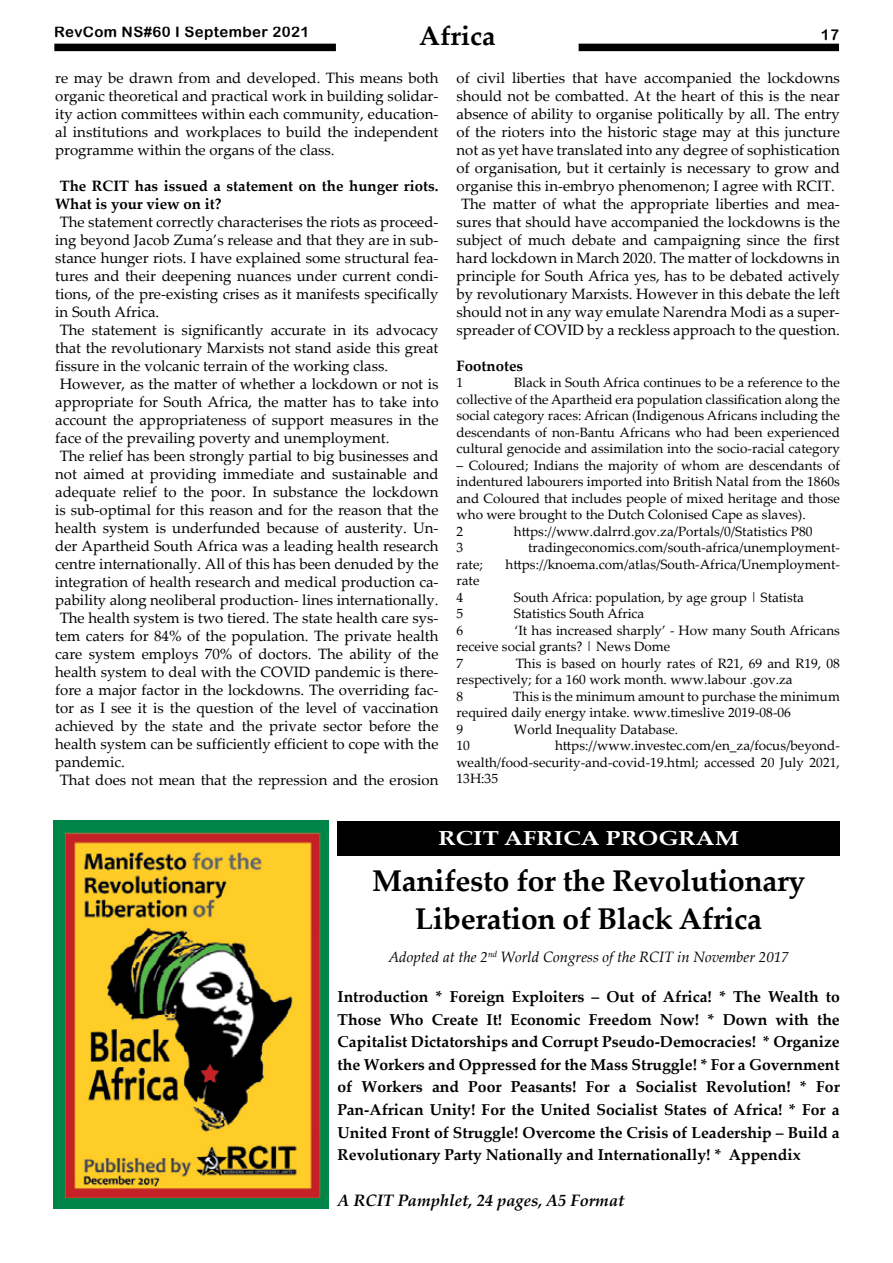
<style>
.page{position:relative;width:893px;height:1263px;background:#fff}
.page>*{position:absolute;margin:0;border:0;box-sizing:border-box;transform-origin:0 0}
.t1{font:700 30px/37.5px "Palatino Linotype";letter-spacing:-.01em;color:#000;text-align:center}
.t2{font:700 27px "Palatino Linotype";color:#000}
.t3{font:700 20.25px "Palatino Linotype";color:#fff;scale:1.2 1}
.t4{font:italic 700 16.5px "Palatino Linotype";color:#000}
.t5{font:700 15.75px/22.5px "Palatino Linotype";color:#000;text-align:justify}
.t6{font:15px/18px "Palatino Linotype";color:#000;text-align:justify}
.t7{font:700 15px/18px "Palatino Linotype";color:#000}
.t8{font:italic 15px "Palatino Linotype";color:#000}
.t9{font:15px "Arial Rounded MT Bold";letter-spacing:.025em;color:#000}
.t10{font:13.5px/16.5px "Palatino Linotype";color:#000}
</style>
<div class="page">
<div style="left:54px;top:44px;width:785px;height:7px;background:#000"></div>
<div style="left:336px;top:25px;width:242px;height:38px;background:#fff"></div>
<img style="left:54px;top:820px;width:274px;height:388px">
<div style="left:338px;top:821px;width:502px;height:34px;background:#000"></div>
<p class="t9" style="left:54px;top:23px;width:257px">RevCom NS#60 I September 2021</p>
<h2 class="t2" style="left:419px;top:16px;width:78px">Africa</h2>
<p class="t9" style="left:821px;top:26px;width:20px">17</p>
<p class="t6" style="left:55px;top:68px;width:385px">re may be drawn from and developed. This means both organic theoretical and practical work in building solidar&shy;ity action committees within each community, education&shy;al institutions and workplaces to build the independent programme within the organs of the class.</p>
<p class="t7" style="left:55px;top:176px;width:385px;text-indent:4px">The RCIT has issued a statement on the hunger riots.<br>What is your view on it?</p>
<p class="t6" style="left:60px;top:212px;width:380px">The statement correctly characterises the riots as proceed-</p>
<p class="t6" style="left:55px;top:230px;width:385px">ing beyond Jacob Zuma’s release and that they are in sub-</p>
<p class="t6" style="left:55px;top:248px;width:385px">stance hunger riots. I have explained some structural fea-</p>
<p class="t6" style="left:55px;top:266px;width:385px">tures and their deepening nuances under current condi-</p>
<p class="t6" style="left:55px;top:284px;width:385px">tions, of the pre-existing crises as it manifests specifically</p>
<p class="t6" style="left:55px;top:302px;width:106px">in South Africa.</p>
<p class="t6" style="left:60px;top:320px;width:380px">The statement is significantly accurate in its advocacy</p>
<p class="t6" style="left:55px;top:338px;width:385px">that the revolutionary Marxists not stand aside this great</p>
<p class="t6" style="left:55px;top:356px;width:334px">fissure in the volcanic terrain of the working class.</p>
<p class="t6" style="left:60px;top:374px;width:380px">However, as the matter of whether a lockdown or not is</p>
<p class="t6" style="left:55px;top:392px;width:385px">appropriate for South Africa, the matter has to take into</p>
<p class="t6" style="left:55px;top:410px;width:385px">account the appropriateness of support measures in the</p>
<p class="t6" style="left:55px;top:428px;width:336px">face of the prevailing poverty and unemployment.</p>
<p class="t6" style="left:60px;top:446px;width:380px">The relief has been strongly partial to big businesses and</p>
<p class="t6" style="left:55px;top:464px;width:385px">not aimed at providing immediate and sustainable and</p>
<p class="t6" style="left:55px;top:482px;width:385px">adequate relief to the poor. In substance the lockdown</p>
<p class="t6" style="left:55px;top:500px;width:385px">is sub-optimal for this reason and for the reason that the</p>
<p class="t6" style="left:55px;top:518px;width:385px">health system is underfunded because of austerity. Un-</p>
<p class="t6" style="left:55px;top:536px;width:385px">der Apartheid South Africa was a leading health research</p>
<p class="t6" style="left:55px;top:554px;width:385px">centre internationally. All of this has been denuded by the</p>
<p class="t6" style="left:55px;top:572px;width:385px">integration of health research and medical production ca-</p>
<p class="t6" style="left:55px;top:590px;width:385px">pability along neoliberal production- lines internationally.</p>
<p class="t6" style="left:60px;top:608px;width:380px">The health system is two tiered. The state health care sys-</p>
<p class="t6" style="left:55px;top:626px;width:385px">tem caters for 84% of the population. The private health</p>
<p class="t6" style="left:55px;top:644px;width:385px">care system employs 70% of doctors. The ability of the</p>
<p class="t6" style="left:55px;top:662px;width:385px">health system to deal with the COVID pandemic is there-</p>
<p class="t6" style="left:55px;top:680px;width:385px">fore a major factor in the lockdowns. The overriding fac-</p>
<p class="t6" style="left:55px;top:698px;width:385px">tor as I see it is the question of the level of vaccination</p>
<p class="t6" style="left:55px;top:716px;width:385px">achieved by the state and the private sector before the</p>
<p class="t6" style="left:55px;top:734px;width:385px">health system can be sufficiently efficient to cope with the</p>
<p class="t6" style="left:55px;top:752px;width:71px">pandemic.</p>
<p class="t6" style="left:60px;top:770px;width:380px">That does not mean that the repression and the erosion</p>
<p class="t6" style="left:457px;top:68px;width:385px;text-align:center">of civil liberties that have accompanied the lockdowns should not be combatted. At the heart of this is the near absence of ability to organise politically by all. The entry of the rioters into the historic stage may at this juncture not as yet have translated into any degree of sophistication of organisation, but it certainly is necessary to grow and organise this in-embryo phenomenon; I agree with RCIT.<br>The matter of what the appropriate liberties and mea&shy;sures that should have accompanied the lockdowns is the subject of much debate and campaigning since the first hard lockdown in March 2020. The matter of lockdowns in principle for South Africa yes, has to be debated actively by revolutionary Marxists. However in this debate the left should not in any way emulate Narendra Modi as a super&shy;spreader of COVID by a reckless approach to the question.</p>
<p class="t7" style="left:457px;top:356px;width:68px">Footnotes</p>
<p class="t10" style="left:457px;top:374px;width:8px">1</p>
<p class="t10" style="left:457px;top:374px;width:385px;text-align:justify;text-indent:57px">Black in South Africa continues to be a reference to the collective of the Apartheid era population classification along the social category races: African (Indigenous Africans including the descendants of non-Bantu Africans who had been experienced cultural genocide and assimilation into the socio-racial category</p>
<p class="t10" style="left:457px;top:456px;width:385px">– Coloured; Indians the majority of whom are descendants of indentured labourers imported into British Natal from the 1860s and Coloured that includes people of mixed heritage and those who were brought to the Dutch Colonised Cape as slaves).<br>2</p>
<p class="t10" style="left:514px;top:522px;width:300px">https://www.dalrrd.gov.za/Portals/0/Statistics P80</p>
<p class="t10" style="left:457px;top:539px;width:8px">3</p>
<p class="t10" style="left:528px;top:539px;width:313px">tradingeconomics.com/south-africa/unemployment-</p>
<p class="t10" style="left:457px;top:555px;width:28px">rate;</p>
<p class="t10" style="left:506px;top:555px;width:336px">https://knoema.com/atlas/South-Africa/Unemployment-</p>
<p class="t10" style="left:457px;top:572px;width:24px">rate<br>4</p>
<p class="t10" style="left:514px;top:588px;width:292px">South Africa: population, by age group | Statista</p>
<p class="t10" style="left:457px;top:605px;width:8px">5</p>
<p class="t10" style="left:514px;top:605px;width:132px">Statistics South Africa</p>
<p class="t10" style="left:457px;top:621px;width:8px">6</p>
<p class="t10" style="left:457px;top:621px;width:385px;text-indent:58px">‘It has increased sharply’ - How many South Africans receive social grants? | News Dome<br>7</p>
<p class="t10" style="left:457px;top:654px;width:385px;text-indent:59px">This is based on hourly rates of R21, 69 and R19, 08 respectively; for a 160 work month. www.labour .gov.za<br>8</p>
<p class="t10" style="left:457px;top:687px;width:385px;text-indent:57px">This is the minimum amount to purchase the minimum required daily energy intake. www.timeslive 2019-08-06<br>9</p>
<p class="t10" style="left:514px;top:720px;width:166px">World Inequality Database.</p>
<p class="t10" style="left:457px;top:737px;width:385px;text-align:justify;text-indent:99px">https://www.investec.com/en_za/focus/beyond&shy;wealth/food-security-and-covid-19.html; accessed 20 July 2021, 13H:35</p>
<p class="t10" style="left:457px;top:737px;width:15px">10</p>
<h3 class="t3" style="left:438px;top:824px;width:252px">RCIT AFRICA PROGRAM</h3>
<h1 class="t1" style="left:372px;top:861px;width:435px">Manifesto for the Revolutionary<br>Liberation of Black Africa</h1>
<p class="t8" style="left:388px;top:946px;width:402px">Adopted at the 2<sup>nd</sup> World Congress of the RCIT in November 2017</p>
<p class="t5" style="left:338px;top:985px;width:504px">Introduction * Foreign Exploiters – Out of Africa! * The Wealth to Those Who Create It! Economic Freedom Now! * Down with the Capitalist Dictatorships and Corrupt Pseudo-Democracies! * Organize the Workers and Oppressed for the Mass Struggle! * For a Government of Workers and Poor Peasants! For a Socialist Revolution! * For Pan-African Unity! For the United Socialist States of Africa! * For a United Front of Struggle! Overcome the Crisis of Leadership – Build a Revolutionary Party Nationally and Internationally! * Appendix</p>
<p class="t4" style="left:338px;top:1189px;width:289px">A RCIT Pamphlet, 24 pages, A5 Format</p>
</div>
